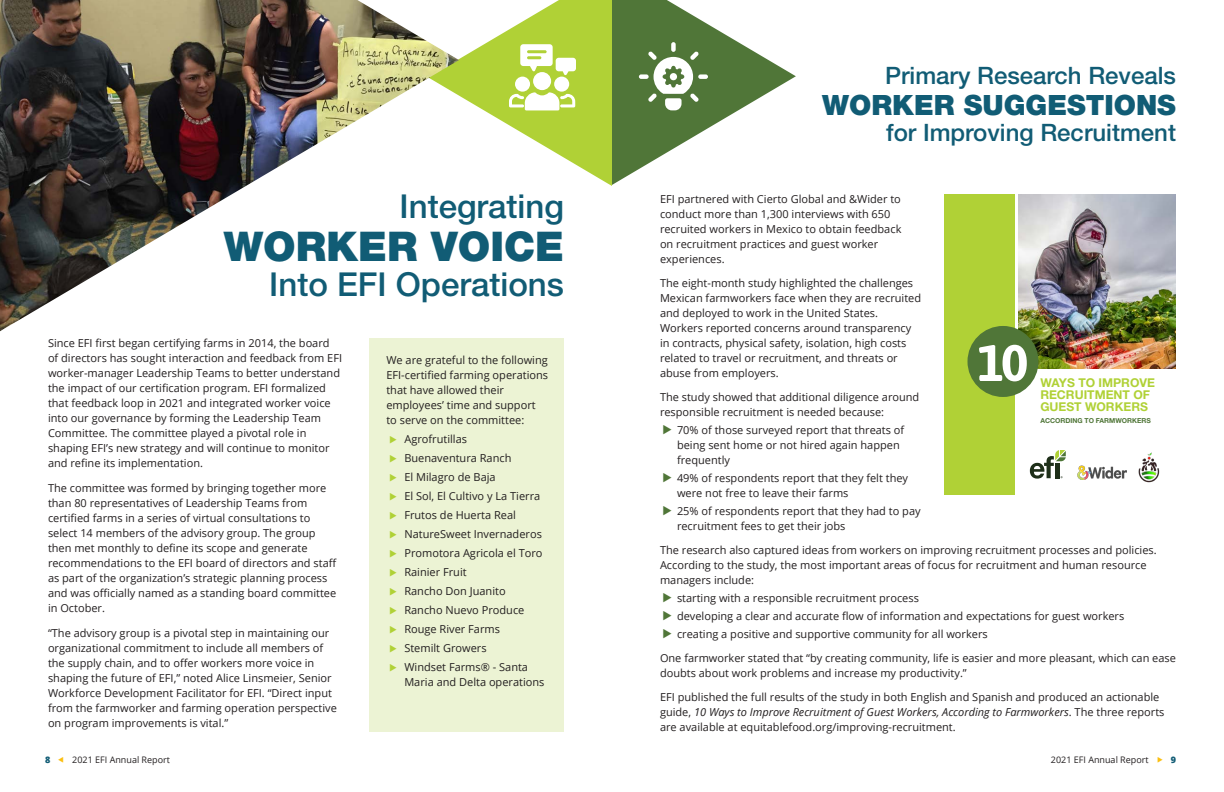
<style>
.page{position:relative;width:1224px;height:792px;background:#fff}
.page>*{position:absolute;margin:0;border:0;box-sizing:border-box;transform-origin:0 0}
.t1{font:700 51.2px "Asap";color:#fff}
.t2{font:900 41px "Helvetica Neue LT Std";color:#115c75}
.t3{font:500 33px "Helvetica Neue LT Std";color:#115c75}
.t4{font:900 28px "Helvetica Neue LT Std";color:#115c75}
.t5{font:500 24px "Helvetica Neue LT Std";color:#115c75}
.t6{font:700 12.1px/12.1px "Helvetica Neue LT Std";color:#b0d136}
.t7{font:11px/15px "Open Sans";color:#231f20}
.t8{font:9px "Open Sans";color:#231f20}
.t9{font:800 9px "Open Sans";color:#115c75}
.t10{font:700 6.8px "Helvetica Neue LT Std";color:#507638}
.s1{font-style:italic}
</style>
<div class="page">
<div style="left:370px;top:338px;width:194px;height:394px;background:#ecf3d4"></div>
<img style="left:0;top:0;width:428px;height:331px">
<div style="left:944px;top:194px;width:70px;height:301px;background:#b0d136"></div>
<img style="left:1019px;top:194px;width:157px;height:175px">
<div style="left:968px;top:326px;width:71px;height:71px;background:#507638;border-radius:50%"></div>
<img style="left:1138px;top:453px;width:22px;height:30px">
<img style="left:1078px;top:465px;width:49px;height:15px">
<svg style="left:1030px;top:450px;width:36px;height:29px"></svg>
<svg style="left:428px;top:0;width:368px;height:186px"></svg>
<p class="t3" style="left:400px;top:187px;width:166px">Integrating</p>
<p class="t2" style="left:224px;top:222px;width:342px">WORKER VOICE</p>
<p class="t3" style="left:269px;top:265px;width:296px">Into EFI Operations</p>
<p class="t7" style="left:48px;top:335px;width:296px">Since EFI first began certifying farms in 2014, the board of directors has sought interaction and feedback from EFI worker-manager Leadership Teams to better understand the impact of our certification program. EFI formalized that feedback loop in 2021 and integrated worker voice into our governance by forming the Leadership Team Committee. The committee played a pivotal role in shaping EFI’s new strategy and will continue to monitor and refine its implementation.</p>
<p class="t7" style="left:48px;top:480px;width:290px">The committee was formed by bringing together more than 80 representatives of Leadership Teams from certified farms in a series of virtual consultations to select 14 members of the advisory group. The group then met monthly to define its scope and generate recommendations to the EFI board of directors and staff as part of the organization’s strategic planning process and was officially named as a standing board committee in October.</p>
<p class="t7" style="left:48px;top:625px;width:290px">“The advisory group is a pivotal step in maintaining our organizational commitment to include all members of the supply chain, and to offer workers more voice in shaping the future of EFI,” noted Alice Linsmeier, Senior Workforce Development Facilitator for EFI. “Direct input from the farmworker and farming operation perspective on program improvements is vital.”</p>
<p class="t7" style="left:386px;top:352px;width:163px">We are grateful to the following<br>EFI-certified farming operations that have allowed their employees’ time and support to serve on the committee:</p>
<p class="t7" style="left:404px;top:431px;width:64px">Agrofrutillas</p>
<p class="t7" style="left:404px;top:450px;width:109px">Buenaventura Ranch</p>
<p class="t7" style="left:404px;top:469px;width:93px">El Milagro de Baja</p>
<p class="t7" style="left:404px;top:488px;width:137px">El Sol, El Cultivo y La Tierra</p>
<p class="t7" style="left:404px;top:507px;width:113px">Frutos de Huerta Real</p>
<p class="t7" style="left:404px;top:526px;width:139px">NatureSweet Invernaderos</p>
<p class="t7" style="left:404px;top:545px;width:140px">Promotora Agricola el Toro</p>
<p class="t7" style="left:404px;top:564px;width:64px">Rainier Fruit</p>
<p class="t7" style="left:404px;top:583px;width:103px">Rancho Don Juanito</p>
<p class="t7" style="left:404px;top:602px;width:122px">Rancho Nuevo Produce</p>
<p class="t7" style="left:404px;top:621px;width:97px">Rouge River Farms</p>
<p class="t7" style="left:404px;top:640px;width:84px">Stemilt Growers</p>
<p class="t7" style="left:404px;top:659px;width:142px">Windset Farms® - Santa<br>Maria and Delta operations</p>
<p class="t5" style="left:885px;top:61px;width:292px">Primary Research Reveals</p>
<p class="t4" style="left:822px;top:89px;width:355px">WORKER SUGGESTIONS</p>
<p class="t5" style="left:886px;top:118px;width:291px">for Improving Recruitment</p>
<p class="t7" style="left:660px;top:191px;width:243px">EFI partnered with Cierto Global and &amp;Wider to conduct more than 1,300 interviews with 650 recruited workers in Mexico to obtain feedback on recruitment practices and guest worker experiences.</p>
<p class="t7" style="left:660px;top:275px;width:263px">The eight-month study highlighted the challenges Mexican farmworkers face when they are recruited and deployed to work in the United States.<br>Workers reported concerns around transparency in contracts, physical safety, isolation, high costs related to travel or recruitment, and threats or abuse from employers.</p>
<p class="t7" style="left:660px;top:389px;width:261px">The study showed that additional diligence around responsible recruitment is needed because:</p>
<p class="t7" style="left:677px;top:422px;width:229px">70% of those surveyed report that threats of being sent home or not hired again happen frequently</p>
<p class="t7" style="left:677px;top:470px;width:233px">49% of respondents report that they felt they were not free to leave their farms</p>
<p class="t7" style="left:677px;top:503px;width:245px">25% of respondents report that they had to pay recruitment fees to get their jobs</p>
<p class="t7" style="left:660px;top:542px;width:498px">The research also captured ideas from workers on improving recruitment processes and policies.<br>According to the study, the most important areas of focus for recruitment and human resource managers include:</p>
<p class="t7" style="left:677px;top:590px;width:243px">starting with a responsible recruitment process</p>
<p class="t7" style="left:677px;top:608px;width:449px">developing a clear and accurate flow of information and expectations for guest workers</p>
<p class="t7" style="left:677px;top:626px;width:312px">creating a positive and supportive community for all workers</p>
<p class="t7" style="left:660px;top:650px;width:517px">One farmworker stated that “by creating community, life is easier and more pleasant, which can ease doubts about work problems and increase my productivity.”</p>
<p class="t7" style="left:660px;top:689px;width:506px">EFI published the full results of the study in both English and Spanish and produced an actionable guide, <span class="s1">10 Ways to Improve Recruitment of Guest Workers, According to Farmworkers</span>. The three reports are available at equitablefood.org/improving-recruitment.</p>
<h1 class="t1" style="left:977px;top:333px;width:53px">10</h1>
<p class="t6" style="left:1040px;top:376px;width:116px">WAYS TO IMPROVE<br>RECRUITMENT OF<br>GUEST WORKERS</p>
<p class="t10" style="left:1040px;top:416px;width:112px">ACCORDING TO FARMWORKERS</p>
<p class="t9" style="left:45px;top:753px;width:7px">8</p>
<p class="t8" style="left:72px;top:754px;width:99px">2021 EFI Annual Report</p>
<p class="t8" style="left:1051px;top:754px;width:99px">2021 EFI Annual Report</p>
<p class="t9" style="left:1171px;top:753px;width:7px">9</p>
</div>
